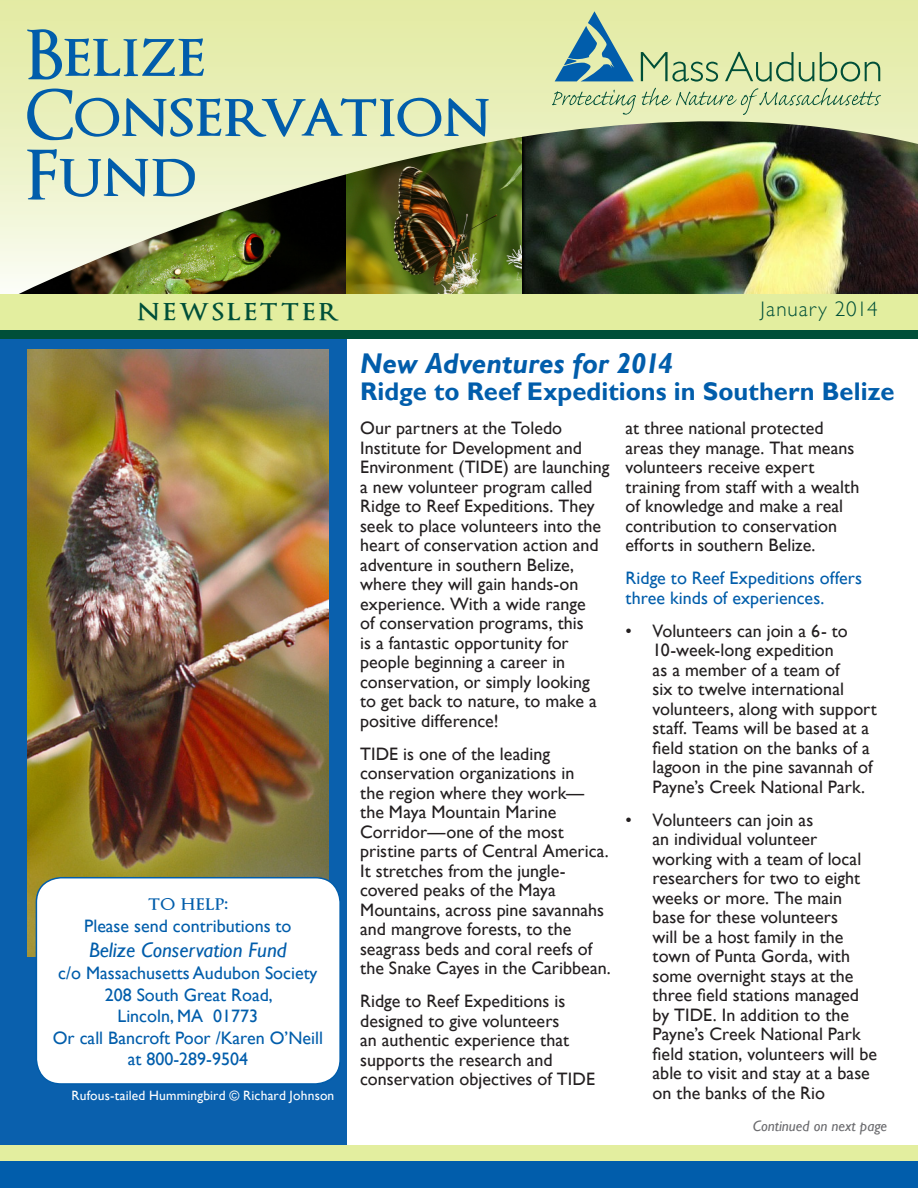
<style>
.page{position:relative;width:918px;height:1188px;background:#fff}
.page>*{position:absolute;margin:0;border:0;box-sizing:border-box;transform-origin:0 0}
.t1{font:600 67.5px "Optimus Princeps";letter-spacing:-.005em;color:#015dab}
.t2{font:600 31.5px "Optimus Princeps";letter-spacing:.09em;color:#004f38}
.t3{font:italic 700 28.5px "Gill Sans";color:#015dab}
.t4{font:700 25.5px "Gill Sans";color:#015dab}
.t5{font:italic 21px "Gill Sans";color:#015dab}
.t6{font:300 21px "Gill Sans";letter-spacing:.05em;color:#004f38}
.t7{font:600 21px "Optimus Princeps";letter-spacing:.015em;color:#015dab}
.t8{font:18px/19.5px "Gill Sans";color:#231f20}
.t9{font:18px/19.5px "Gill Sans";color:#015dab}
.t10{font:italic 15px "Gill Sans";color:#6b6b6e}
.t11{font:13.5px "Gill Sans";letter-spacing:.01em;color:#fff}
</style>
<div class="page">
<div style="left:0;top:290px;width:346px;height:898px;background:#0a60ad"></div>
<div style="left:0;top:1146px;width:918px;height:21px;background:#e3ee9f"></div>
<img style="left:28px;top:350px;width:300px;height:607px">
<div style="left:0;top:330px;width:918px;height:9px;background:#004f38"></div>
<img style="left:0;top:0;width:918px;height:294px">
<div style="left:0;top:294px;width:918px;height:36px;background:#e3ee9f"></div>
<svg style="left:552px;top:90px;width:84px;height:25px;background:#cbdba8"></svg>
<svg style="left:642px;top:88px;width:239px;height:27px;background:#d0deaa"></svg>
<svg style="left:641px;top:52px;width:77px;height:30px;background:#b7cd97"></svg>
<svg style="left:725px;top:52px;width:89px;height:30px;background:#bcd099"></svg>
<svg style="left:820px;top:52px;width:60px;height:30px;background:#bace98"></svg>
<svg style="left:555px;top:11px;width:79px;height:70px;background:#90b7aa"></svg>
<div style="left:36px;top:878px;width:304px;height:206px;background:#fff;border-radius:25px"></div>
<div style="left:36px;top:877px;width:305px;height:208px;border:2px solid #015dab;border-radius:25px"></div>
<div style="left:0;top:1161px;width:918px;height:27px;background:#015dab"></div>
<p class="t1" style="left:26px;top:19px;width:181px">Belize</p>
<p class="t1" style="left:26px;top:79px;width:467px">Conservation</p>
<p class="t1" style="left:26px;top:139px;width:173px">Fund</p>
<p class="t2" style="left:137px;top:294px;width:204px">newsletter</p>
<p class="t6" style="left:761px;top:297px;width:118px">January 2014</p>
<p class="t3" style="left:360px;top:346px;width:315px">New Adventures for 2014</p>
<p class="t4" style="left:360px;top:376px;width:536px">Ridge to Reef Expeditions in Southern Belize</p>
<p class="t8" style="left:360px;top:419px;width:251px">Our partners at the Toledo<br>Institute for Development and<br>Environment (TIDE) are launching a new volunteer program called<br>Ridge to Reef Expeditions. They seek to place volunteers into the heart of conservation action and adventure in southern Belize, where they will gain hands-on experience. With a wide range<br>of conservation programs, this<br>is a fantastic opportunity for people beginning a career in conservation, or simply looking to get back to nature, to make a positive difference!</p>
<p class="t8" style="left:360px;top:744px;width:252px">TIDE is one of the leading conservation organizations in<br>the region where they work— the Maya Mountain Marine<br>Corridor—one of the most pristine parts of Central America.<br>It stretches from the jungle&shy;covered peaks of the Maya<br>Mountains, across pine savannahs and mangrove forests, to the seagrass beds and coral reefs of the Snake Cayes in the Caribbean.</p>
<p class="t8" style="left:360px;top:992px;width:236px">Ridge to Reef Expeditions is designed to give volunteers<br>an authentic experience that supports the research and conservation objectives of TIDE</p>
<p class="t8" style="left:626px;top:419px;width:235px">at three national protected areas they manage. That means volunteers receive expert training from staff with a wealth of knowledge and make a real contribution to conservation efforts in southern Belize.</p>
<p class="t9" style="left:626px;top:569px;width:238px">Ridge to Reef Expeditions offers three kinds of experiences.</p>
<p class="t8" style="left:653px;top:621px;width:226px;text-indent:-27px">• Volunteers can join a 6- to<br>10-week-long expedition<br>as a member of a team of<br>six to twelve international volunteers, along with support staff. Teams will be based at a field station on the banks of a lagoon in the pine savannah of<br>Payne’s Creek National Park.</p>
<p class="t8" style="left:653px;top:810px;width:226px;text-indent:-27px">• Volunteers can join as<br>an individual volunteer working with a team of local researchers for two to eight weeks or more. The main base for these volunteers<br>will be a host family in the town of Punta Gorda, with some overnight stays at the three field stations managed by TIDE. In addition to the<br>Payne’s Creek National Park field station, volunteers will be able to visit and stay at a base on the banks of the Rio</p>
<p class="t7" style="left:148px;top:892px;width:81px">to help:</p>
<p class="t9" style="left:84px;top:917px;width:209px">Please send contributions to</p>
<p class="t5" style="left:89px;top:938px;width:199px">Belize Conservation Fund</p>
<p class="t9" style="left:58px;top:964px;width:261px">c/o Massachusetts Audubon Society</p>
<p class="t9" style="left:105px;top:985px;width:170px">208 South Great Road,</p>
<p class="t9" style="left:118px;top:1007px;width:142px">Lincoln, MA 01773</p>
<p class="t9" style="left:53px;top:1027px;width:272px;line-height:21.6px;text-align:center">Or call Bancroft Poor /Karen O’Neill at 800-289-9504</p>
<p class="t11" style="left:72px;top:1088px;width:264px">Rufous-tailed Hummingbird © Richard Johnson</p>
<p class="t10" style="left:753px;top:1118px;width:136px">Continued on next page</p>
</div>
